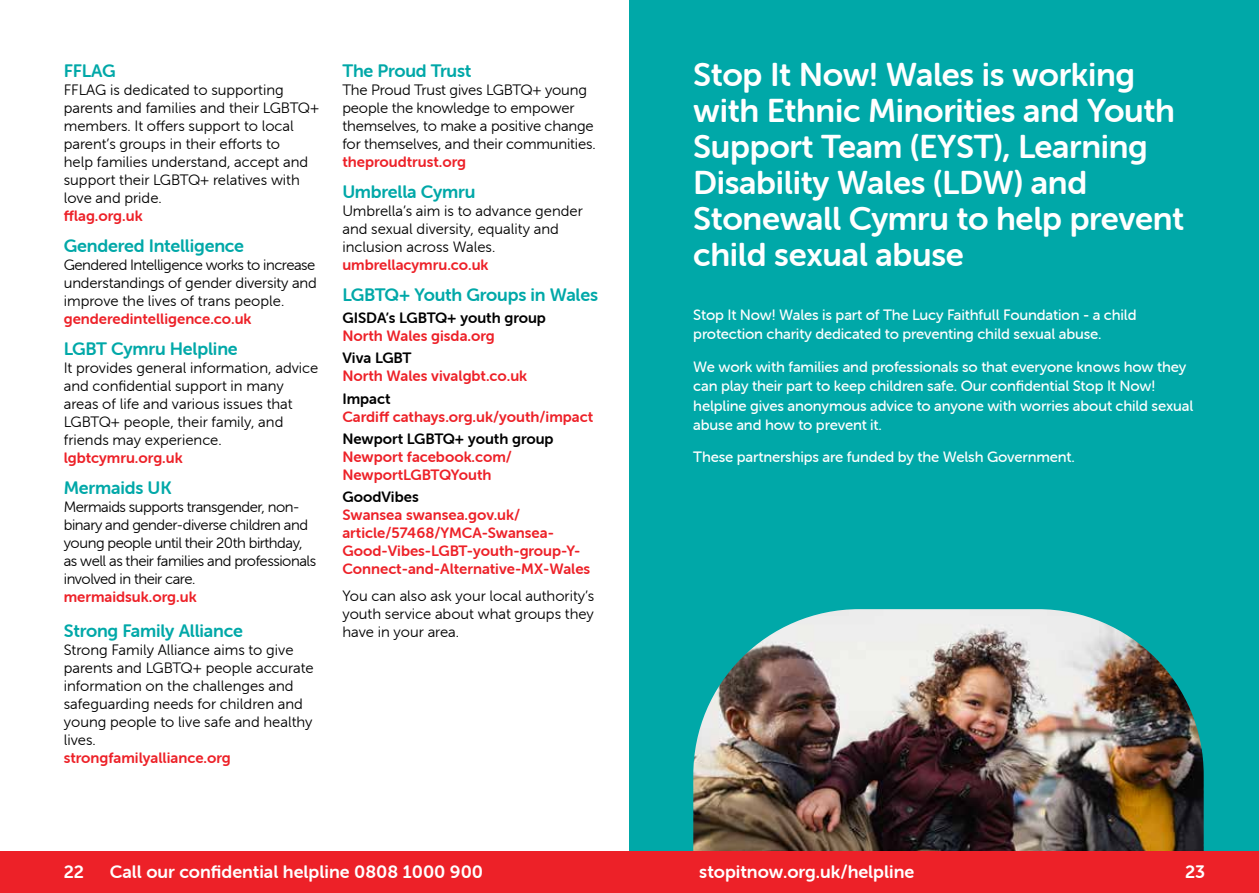
<style>
.page{position:relative;width:1259px;height:893px;background:#fff}
.page>*{position:absolute;margin:0;border:0;box-sizing:border-box;transform-origin:0 0}
.t1{font:33px/36px "Museo Sans Rounded 700";letter-spacing:-.01em;color:#fff}
.t2{font:18px "Museo Sans Rounded 700";letter-spacing:-.01em;color:#00a8a8}
.t3{font:18px "Museo Sans Rounded 700";color:#fff}
.t4{font:15px/18px "Museo Sans Rounded 300";color:#000}
.t5{font:15px/19.5px "Museo Sans Rounded 500";letter-spacing:-.01em;color:#fff}
.t6{font:15px/18px "Museo Sans Rounded 700";color:#ed2128}
.t7{font:15px/18px "Museo Sans Rounded 300";letter-spacing:-.03em;color:#000}
.t8{font:15px "Museo Sans Rounded 700";color:#000}
</style>
<div class="page">
<div style="left:629px;top:0;width:630px;height:893px;background:#00a8a8"></div>
<img style="left:693px;top:609px;width:510px;height:243px">
<div style="left:0;top:852px;width:1259px;height:41px;background:#ed2128"></div>
<p class="t2" style="left:64px;top:61px;width:53px">FFLAG</p>
<p class="t4" style="left:64px;top:81px;width:257px">FFLAG is dedicated to supporting parents and families and their LGBTQ+ members. It offers support to local parent’s groups in their efforts to<br>help families understand, accept and support their LGBTQ+ relatives with love and pride.</p>
<p class="t6" style="left:64px;top:207px;width:80px">fflag.org.uk</p>
<p class="t2" style="left:64px;top:236px;width:182px">Gendered Intelligence</p>
<p class="t4" style="left:64px;top:256px;width:255px;text-align:justify">Gendered Intelligence works to increase understandings of gender diversity and improve the lives of trans people.</p>
<p class="t6" style="left:64px;top:310px;width:189px">genderedintelligence.co.uk</p>
<p class="t2" style="left:64px;top:339px;width:175px">LGBT Cymru Helpline</p>
<p class="t4" style="left:64px;top:359px;width:256px">It provides general information, advice and confidential support in many areas of life and various issues that LGBTQ+ people, their family, and friends may experience.</p>
<p class="t6" style="left:64px;top:449px;width:120px">lgbtcymru.org.uk</p>
<p class="t2" style="left:64px;top:477px;width:109px">Mermaids UK</p>
<p class="t7" style="left:64px;top:498px;width:254px">Mermaids supports transgender, non&shy;binary and gender-diverse children and young people until their 20th birthday, as well as their families and professionals involved in their care.</p>
<p class="t6" style="left:64px;top:587px;width:134px">mermaidsuk.org.uk</p>
<p class="t2" style="left:64px;top:620px;width:181px">Strong Family Alliance</p>
<p class="t4" style="left:64px;top:641px;width:251px">Strong Family Alliance aims to give parents and LGBTQ+ people accurate information on the challenges and safeguarding needs for children and young people to live safe and healthy lives.</p>
<p class="t6" style="left:64px;top:748px;width:168px">strongfamilyalliance.org</p>
<p class="t2" style="left:342px;top:61px;width:131px">The Proud Trust</p>
<p class="t4" style="left:342px;top:81px;width:255px">The Proud Trust gives LGBTQ+ young people the knowledge to empower themselves, to make a positive change for themselves, and their communities.</p>
<p class="t6" style="left:342px;top:153px;width:125px">theproudtrust.org</p>
<p class="t2" style="left:342px;top:182px;width:135px">Umbrella Cymru</p>
<p class="t4" style="left:342px;top:202px;width:242px">Umbrella’s aim is to advance gender and sexual diversity, equality and inclusion across Wales.</p>
<p class="t6" style="left:342px;top:256px;width:148px">umbrellacymru.co.uk</p>
<p class="t2" style="left:342px;top:285px;width:257px">LGBTQ+ Youth Groups in Wales</p>
<p class="t8" style="left:342px;top:310px;width:205px">GISDA’s LGBTQ+ youth group</p>
<p class="t6" style="left:342px;top:327px;width:154px">North Wales gisda.org</p>
<p class="t8" style="left:342px;top:350px;width:71px">Viva LGBT</p>
<p class="t6" style="left:342px;top:367px;width:186px">North Wales vivalgbt.co.uk</p>
<p class="t8" style="left:342px;top:390px;width:50px">Impact</p>
<p class="t6" style="left:342px;top:407px;width:252px">Cardiff cathays.org.uk/youth/impact</p>
<p class="t8" style="left:342px;top:430px;width:213px">Newport LGBTQ+ youth group</p>
<p class="t6" style="left:342px;top:448px;width:171px">Newport facebook.com/<br>NewportLGBTQYouth</p>
<p class="t8" style="left:342px;top:488px;width:78px">GoodVibes</p>
<p class="t6" style="left:342px;top:506px;width:249px">Swansea swansea.gov.uk/ article/57468/YMCA-Swansea-<br>Good-Vibes-LGBT-youth-group-Y-<br>Connect-and-Alternative-MX-Wales</p>
<p class="t4" style="left:342px;top:587px;width:253px;text-align:justify">You can also ask your local authority’s youth service about what groups they have in your area.</p>
<h1 class="t1" style="left:693px;top:57px;width:492px">Stop It Now! Wales is working with Ethnic Minorities and Youth<br>Support Team (EYST), Learning<br>Disability Wales (LDW) and<br>Stonewall Cymru to help prevent child sexual abuse</h1>
<p class="t5" style="left:693px;top:305px;width:445px">Stop It Now! Wales is part of The Lucy Faithfull Foundation - a child protection charity dedicated to preventing child sexual abuse.</p>
<p class="t5" style="left:693px;top:357px;width:501px">We work with families and professionals so that everyone knows how they can play their part to keep children safe. Our confidential Stop It Now! helpline gives anonymous advice to anyone with worries about child sexual abuse and how to prevent it.</p>
<p class="t5" style="left:693px;top:448px;width:383px">These partnerships are funded by the Welsh Government.</p>
<p class="t3" style="left:64px;top:862px;width:22px">22</p>
<p class="t3" style="left:110px;top:862px;width:375px">Call our confidential helpline 0808 1000 900</p>
<p class="t3" style="left:699px;top:862px;width:216px">stopitnow.org.uk/helpline</p>
<p class="t3" style="left:1185px;top:862px;width:22px">23</p>
</div>
